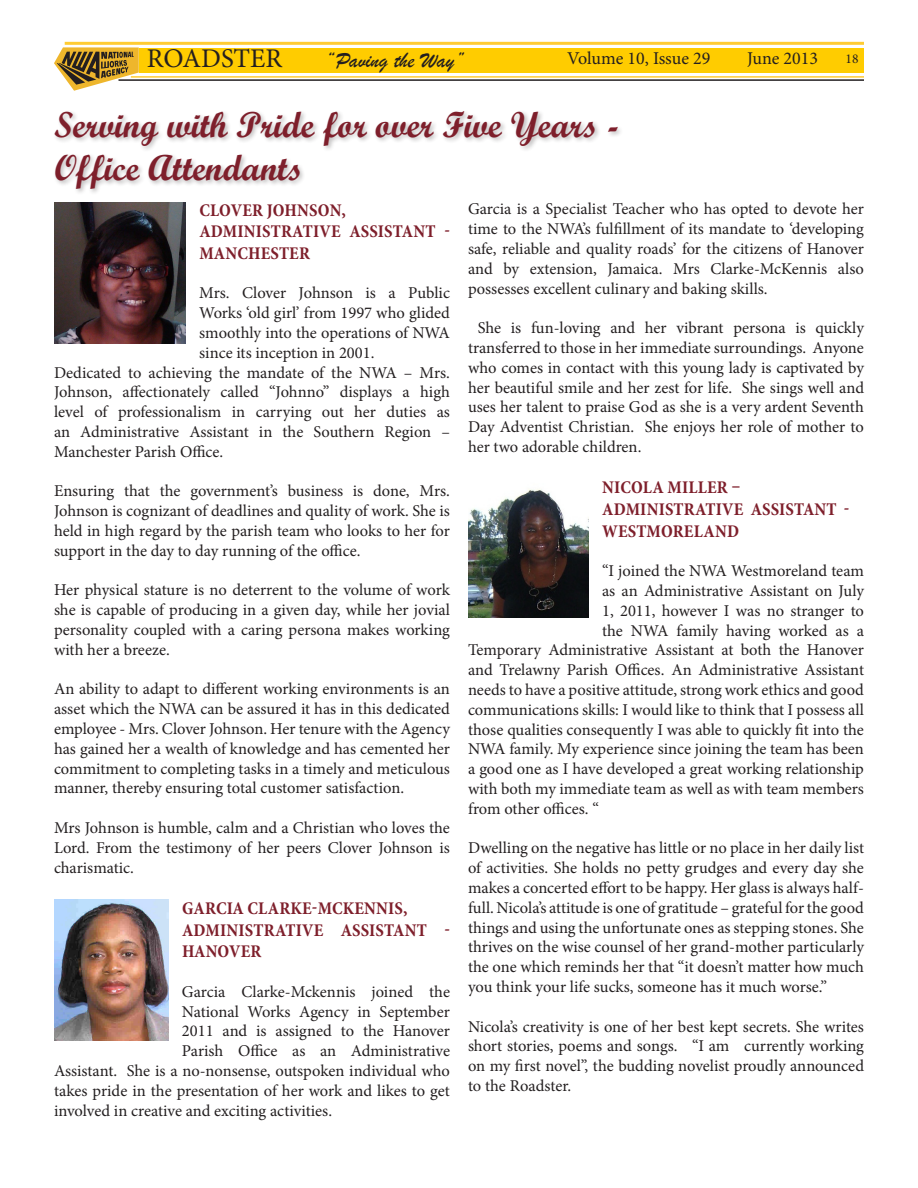
<style>
.page{position:relative;width:918px;height:1188px;background:#fff}
.page>*{position:absolute;margin:0;border:0;box-sizing:border-box;transform-origin:0 0}
.Headline_Script_MT{font:36px "Script MT Bold";color:#7e1f2b}
.t1{font:27px "Minion Pro";color:#231f20}
.t2{font:22.5px "Brush Script";color:#231f20}
.Body_copy_headline{font:700 condensed 18px/21.6px "Minion Pro";letter-spacing:.01em;color:#7e1f2b}
.t3{font:18px "Minion Pro";letter-spacing:-.005em;color:#231f20}
.Body_Copy{font:16.5px/19.8px "Minion Pro";letter-spacing:-.005em;color:#231f20;text-align:justify}
.t4{font:13.5px "Minion Pro";color:#231f20}
</style>
<div class="page">
<div style="left:139px;top:48px;width:725px;height:25px;background:#fc0"></div>
<hr style="left:131px;top:76px;width:733px;height:2px;background:#fc3">
<hr style="left:65px;top:42px;width:799px;height:3px;background:#fc3">
<hr style="left:118px;top:79px;width:746px;height:2px;background:#231f20">
<svg style="left:54px;top:47px;width:85px;height:44px"></svg>
<div style="left:53px;top:109px;width:571px;height:87px;background:#231f20;opacity:.3"></div>
<img style="left:54px;top:203px;width:132px;height:140px">
<img style="left:54px;top:900px;width:114px;height:140px">
<img style="left:469px;top:489px;width:120px;height:129px">
<h2 class="t1" style="left:147px;top:41px;width:137px">ROADSTER</h2>
<h3 class="t2" style="left:325px;top:47px;width:141px">“Paving the Way”</h3>
<p class="t3" style="left:567px;top:46px;width:145px">Volume 10, Issue 29</p>
<p class="t3" style="left:747px;top:46px;width:72px">June 2013</p>
<p class="t4" style="left:846px;top:49px;width:14px">18</p>
<p class="Headline_Script_MT" style="left:54px;top:103px;width:566px">Serving with Pride for over Five Years -</p>
<p class="Headline_Script_MT" style="left:54px;top:146px;width:250px">Office Attendants</p>
<p class="Body_copy_headline" style="left:199px;top:199px;width:148px">CLOVER JOHNSON,</p>
<p class="Body_copy_headline" style="left:199px;top:221px;width:252px">ADMINISTRATIVE ASSISTANT -<br>MANCHESTER</p>
<p class="Body_Copy" style="left:199px;top:283px;width:252px">Mrs. Clover Johnson is a Public Works ‘old girl’ from 1997 who glided smoothly into the operations of NWA since its inception in 2001.</p>
<p class="Body_Copy" style="left:54px;top:362px;width:398px">Dedicated to achieving the mandate of the NWA – Mrs.<br>Johnson, affectionately called “Johnno” displays a high level of professionalism in carrying out her duties as an Administrative Assistant in the Southern Region – Manchester Parish Office.</p>
<p class="Body_Copy" style="left:54px;top:481px;width:398px">Ensuring that the government’s business is done, Mrs.<br>Johnson is cognizant of deadlines and quality of work. She is held in high regard by the parish team who looks to her for support in the day to day running of the office.</p>
<p class="Body_Copy" style="left:54px;top:580px;width:398px">Her physical stature is no deterrent to the volume of work she is capable of producing in a given day, while her jovial personality coupled with a caring persona makes working with her a breeze.</p>
<p class="Body_Copy" style="left:54px;top:679px;width:398px">An ability to adapt to different working environments is an asset which the NWA can be assured it has in this dedicated employee - Mrs. Clover Johnson. Her tenure with the Agency has gained her a wealth of knowledge and has cemented her commitment to completing tasks in a timely and meticulous manner, thereby ensuring total customer satisfaction.</p>
<p class="Body_Copy" style="left:54px;top:818px;width:398px">Mrs Johnson is humble, calm and a Christian who loves the Lord. From the testimony of her peers Clover Johnson is charismatic.</p>
<p class="Body_copy_headline" style="left:182px;top:897px;width:227px">GARCIA CLARKE-MCKENNIS,</p>
<p class="Body_copy_headline" style="left:182px;top:919px;width:269px">ADMINISTRATIVE ASSISTANT -<br>HANOVER</p>
<p class="Body_Copy" style="left:182px;top:982px;width:270px">Garcia Clarke-Mckennis joined the</p>
<p class="Body_Copy" style="left:182px;top:1001px;width:270px">National Works Agency in September</p>
<p class="Body_Copy" style="left:182px;top:1021px;width:269px">2011 and is assigned to the Hanover</p>
<p class="Body_Copy" style="left:182px;top:1041px;width:270px">Parish Office as an Administrative</p>
<p class="Body_Copy" style="left:54px;top:1061px;width:397px">Assistant. She is a no-nonsense, outspoken individual who</p>
<p class="Body_Copy" style="left:54px;top:1081px;width:397px">takes pride in the presentation of her work and likes to get</p>
<p class="Body_Copy" style="left:54px;top:1100px;width:280px">involved in creative and exciting activities.</p>
<p class="Body_Copy" style="left:468px;top:199px;width:398px">Garcia is a Specialist Teacher who has opted to devote her time to the NWA’s fulfillment of its mandate to ‘developing safe, reliable and quality roads’ for the citizens of Hanover and by extension, Jamaica. Mrs Clarke-McKennis also possesses excellent culinary and baking skills.</p>
<p class="Body_Copy" style="left:468px;top:318px;width:398px;text-indent:10px">She is fun-loving and her vibrant persona is quickly transferred to those in her immediate surroundings. Anyone who comes in contact with this young lady is captivated by her beautiful smile and her zest for life. She sings well and uses her talent to praise God as she is a very ardent Seventh Day Adventist Christian. She enjoys her role of mother to her two adorable children.</p>
<p class="Body_copy_headline" style="left:602px;top:477px;width:140px">NICOLA MILLER –</p>
<p class="Body_copy_headline" style="left:602px;top:498px;width:249px">ADMINISTRATIVE ASSISTANT -</p>
<p class="Body_copy_headline" style="left:602px;top:520px;width:138px">WESTMORELAND</p>
<p class="Body_Copy" style="left:602px;top:561px;width:263px">“I joined the NWA Westmoreland team</p>
<p class="Body_Copy" style="left:602px;top:581px;width:263px">as an Administrative Assistant on July</p>
<p class="Body_Copy" style="left:602px;top:601px;width:263px">1, 2011, however I was no stranger to</p>
<p class="Body_Copy" style="left:602px;top:621px;width:263px">the NWA family having worked as a</p>
<p class="Body_Copy" style="left:468px;top:640px;width:397px">Temporary Administrative Assistant at both the Hanover</p>
<p class="Body_Copy" style="left:468px;top:660px;width:398px">and Trelawny Parish Offices. An Administrative Assistant</p>
<p class="Body_Copy" style="left:468px;top:680px;width:398px">needs to have a positive attitude, strong work ethics and good</p>
<p class="Body_Copy" style="left:468px;top:700px;width:398px">communications skills: I would like to think that I possess all</p>
<p class="Body_Copy" style="left:468px;top:720px;width:397px">those qualities consequently I was able to quickly fit into the</p>
<p class="Body_Copy" style="left:468px;top:739px;width:398px">NWA family. My experience since joining the team has been</p>
<p class="Body_Copy" style="left:468px;top:759px;width:397px">a good one as I have developed a great working relationship</p>
<p class="Body_Copy" style="left:468px;top:779px;width:397px">with both my immediate team as well as with team members</p>
<p class="Body_Copy" style="left:468px;top:799px;width:132px">from other offices. “</p>
<p class="Body_Copy" style="left:468px;top:838px;width:398px">Dwelling on the negative has little or no place in her daily list of activities. She holds no petty grudges and every day she makes a concerted effort to be happy. Her glass is always half&shy;full. Nicola’s attitude is one of gratitude – grateful for the good things and using the unfortunate ones as stepping stones. She thrives on the wise counsel of her grand-mother particularly the one which reminds her that “it doesn’t matter how much you think your life sucks, someone has it much worse.”</p>
<p class="Body_Copy" style="left:468px;top:1017px;width:398px">Nicola’s creativity is one of her best kept secrets. She writes short stories, poems and songs. “I am currently working on my first novel”, the budding novelist proudly announced to the Roadster.</p>
</div>
